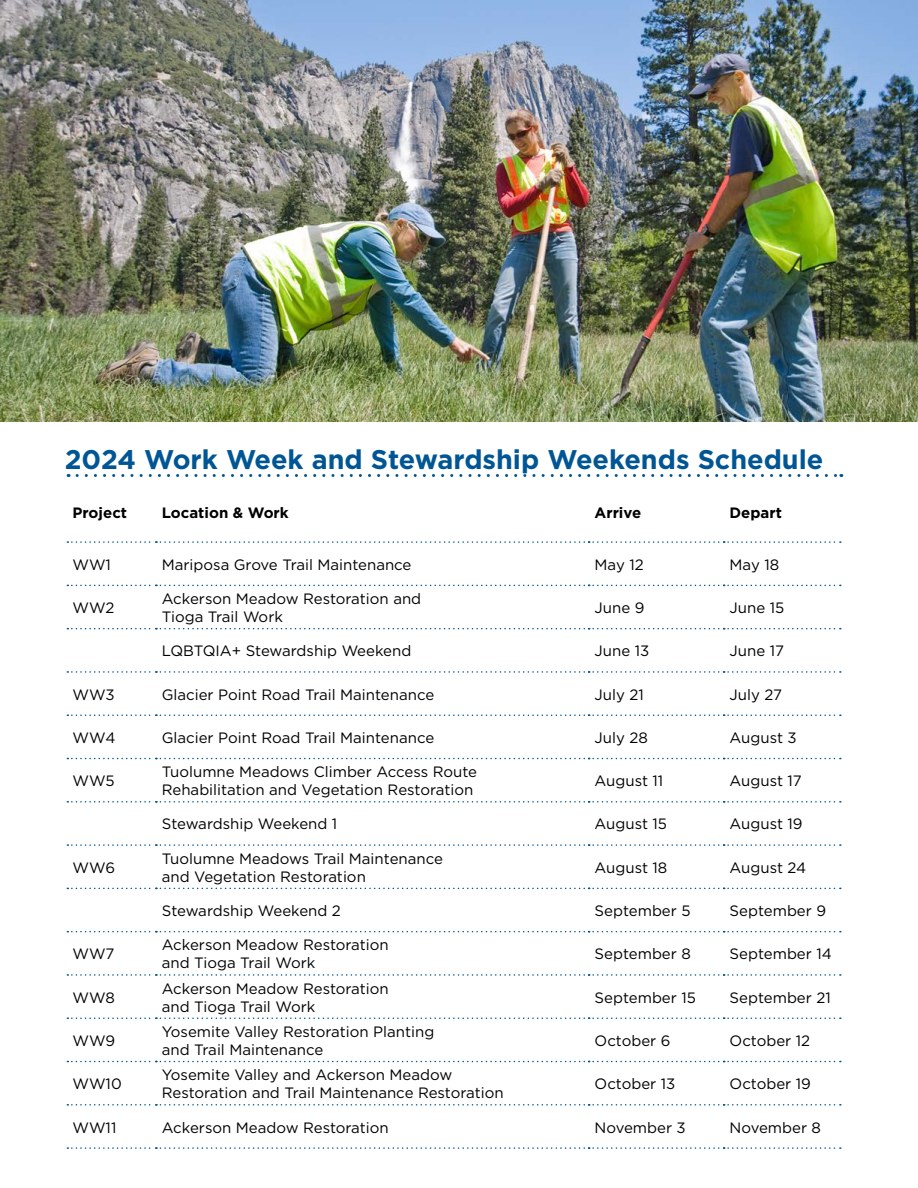
<style>
.page{position:relative;width:918px;height:1188px;background:#fff}
.page>*{position:absolute;margin:0;border:0;box-sizing:border-box;transform-origin:0 0}
.t1{font:700 27px "Gotham";color:#005694}
.t2{font:15px/18px "Gotham";color:#000}
.t3{font:700 15px "Gotham";color:#000}
</style>
<div class="page">
<svg style="left:77px;top:474px;width:765px;height:3px"></svg>
<svg style="left:67px;top:541px;width:774px;height:2px"></svg>
<svg style="left:67px;top:585px;width:774px;height:1px"></svg>
<svg style="left:67px;top:628px;width:774px;height:1px"></svg>
<svg style="left:67px;top:671px;width:774px;height:2px"></svg>
<svg style="left:67px;top:714px;width:774px;height:2px"></svg>
<svg style="left:67px;top:758px;width:774px;height:1px"></svg>
<svg style="left:67px;top:801px;width:774px;height:2px"></svg>
<svg style="left:67px;top:844px;width:774px;height:2px"></svg>
<svg style="left:67px;top:888px;width:774px;height:1px"></svg>
<svg style="left:67px;top:931px;width:774px;height:1px"></svg>
<svg style="left:67px;top:974px;width:774px;height:2px"></svg>
<svg style="left:67px;top:1017px;width:774px;height:2px"></svg>
<svg style="left:67px;top:1061px;width:774px;height:1px"></svg>
<svg style="left:67px;top:1104px;width:774px;height:2px"></svg>
<svg style="left:67px;top:1147px;width:774px;height:2px"></svg>
<img style="left:0;top:0;width:918px;height:421px">
<h1 class="t1" style="left:65px;top:441px;width:760px">2024 Work Week and Stewardship Weekends Schedule</h1>
<p class="t3" style="left:73px;top:503px;width:56px">Project</p>
<p class="t3" style="left:162px;top:503px;width:128px">Location &amp; Work</p>
<p class="t3" style="left:595px;top:503px;width:48px">Arrive</p>
<p class="t3" style="left:730px;top:503px;width:54px">Depart</p>
<p class="t2" style="left:73px;top:555px;width:40px">WW1</p>
<p class="t2" style="left:162px;top:555px;width:251px">Mariposa Grove Trail Maintenance</p>
<p class="t2" style="left:595px;top:555px;width:51px">May 12</p>
<p class="t2" style="left:730px;top:555px;width:51px">May 18</p>
<p class="t2" style="left:73px;top:598px;width:44px">WW2</p>
<p class="t2" style="left:162px;top:589px;width:261px">Ackerson Meadow Restoration and<br>Tioga Trail Work</p>
<p class="t2" style="left:595px;top:598px;width:51px">June 9</p>
<p class="t2" style="left:730px;top:598px;width:56px">June 15</p>
<p class="t2" style="left:162px;top:642px;width:251px">LQBTQIA+ Stewardship Weekend</p>
<p class="t2" style="left:595px;top:642px;width:56px">June 13</p>
<p class="t2" style="left:730px;top:642px;width:56px">June 17</p>
<p class="t2" style="left:73px;top:685px;width:44px">WW3</p>
<p class="t2" style="left:162px;top:685px;width:274px">Glacier Point Road Trail Maintenance</p>
<p class="t2" style="left:595px;top:685px;width:51px">July 21</p>
<p class="t2" style="left:730px;top:685px;width:54px">July 27</p>
<p class="t2" style="left:73px;top:728px;width:45px">WW4</p>
<p class="t2" style="left:162px;top:728px;width:274px">Glacier Point Road Trail Maintenance</p>
<p class="t2" style="left:595px;top:728px;width:55px">July 28</p>
<p class="t2" style="left:730px;top:728px;width:69px">August 3</p>
<p class="t2" style="left:73px;top:772px;width:44px">WW5</p>
<p class="t2" style="left:162px;top:763px;width:317px">Tuolumne Meadows Climber Access Route<br>Rehabilitation and Vegetation Restoration</p>
<p class="t2" style="left:595px;top:772px;width:70px">August 11</p>
<p class="t2" style="left:730px;top:772px;width:74px">August 17</p>
<p class="t2" style="left:162px;top:815px;width:177px">Stewardship Weekend 1</p>
<p class="t2" style="left:595px;top:815px;width:74px">August 15</p>
<p class="t2" style="left:730px;top:815px;width:75px">August 19</p>
<p class="t2" style="left:73px;top:858px;width:44px">WW6</p>
<p class="t2" style="left:162px;top:849px;width:283px">Tuolumne Meadows Trail Maintenance and Vegetation Restoration</p>
<p class="t2" style="left:595px;top:858px;width:74px">August 18</p>
<p class="t2" style="left:730px;top:858px;width:78px">August 24</p>
<p class="t2" style="left:162px;top:901px;width:181px">Stewardship Weekend 2</p>
<p class="t2" style="left:595px;top:901px;width:98px">September 5</p>
<p class="t2" style="left:730px;top:901px;width:98px">September 9</p>
<p class="t2" style="left:73px;top:945px;width:43px">WW7</p>
<p class="t2" style="left:162px;top:936px;width:228px">Ackerson Meadow Restoration and Tioga Trail Work</p>
<p class="t2" style="left:595px;top:945px;width:98px">September 8</p>
<p class="t2" style="left:730px;top:945px;width:104px">September 14</p>
<p class="t2" style="left:73px;top:988px;width:44px">WW8</p>
<p class="t2" style="left:162px;top:979px;width:228px">Ackerson Meadow Restoration and Tioga Trail Work</p>
<p class="t2" style="left:595px;top:988px;width:103px">September 15</p>
<p class="t2" style="left:730px;top:988px;width:103px">September 21</p>
<p class="t2" style="left:73px;top:1031px;width:44px">WW9</p>
<p class="t2" style="left:162px;top:1022px;width:274px">Yosemite Valley Restoration Planting and Trail Maintenance</p>
<p class="t2" style="left:595px;top:1031px;width:77px">October 6</p>
<p class="t2" style="left:730px;top:1031px;width:82px">October 12</p>
<p class="t2" style="left:73px;top:1075px;width:51px">WW10</p>
<p class="t2" style="left:162px;top:1066px;width:343px">Yosemite Valley and Ackerson Meadow<br>Restoration and Trail Maintenance Restoration</p>
<p class="t2" style="left:595px;top:1075px;width:82px">October 13</p>
<p class="t2" style="left:730px;top:1075px;width:83px">October 19</p>
<p class="t2" style="left:73px;top:1118px;width:45px">WW11</p>
<p class="t2" style="left:162px;top:1118px;width:228px">Ackerson Meadow Restoration</p>
<p class="t2" style="left:595px;top:1118px;width:93px">November 3</p>
<p class="t2" style="left:730px;top:1118px;width:93px">November 8</p>
</div>
